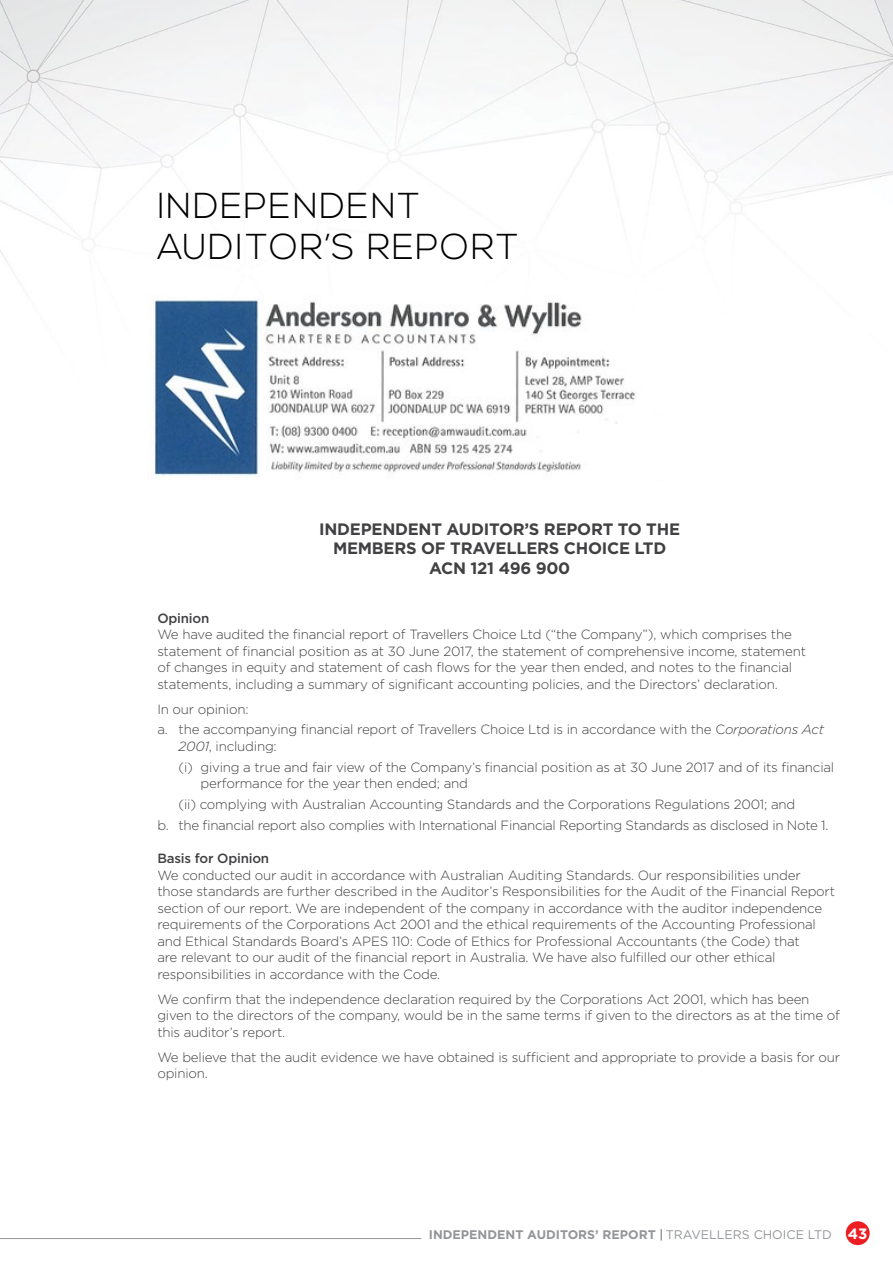
<style>
.page{position:relative;width:893px;height:1263px;background:#fff}
.page>*{position:absolute;margin:0;border:0;box-sizing:border-box;transform-origin:0 0}
.t1{font:300 36px/40.5px "Nexa";letter-spacing:.04em;color:#000}
.t2{font:700 16.5px/19.5px "Gotham";letter-spacing:-.015em;color:#414042;text-align:center}
.t3{font:300 13.35px/16.5px "Gotham";letter-spacing:-.015em;color:#414042}
.t4{font:500 13.35px "Gotham";letter-spacing:-.015em;color:#414042}
.t5{font:700 12.45px "Gotham";color:#939598}
.s1{font-style:italic}
.s2{font-weight:400;color:#58595b}
.s3{font-weight:400}
.s4{font-size:15px;color:#fff}
</style>
<div class="page">
<img style="left:0;top:0;width:893px;height:276px">
<div style="left:846px;top:1221px;width:24px;height:24px;background:#ed1d24;border-radius:50%"></div>
<hr style="left:0;top:1238px;width:421px;height:1px;background:#939598">
<img style="left:153px;top:299px;width:482px;height:177px">
<h1 class="t1" style="left:157px;top:187px;width:363px">INDEPENDENT<br>AUDITOR’S REPORT</h1>
<p class="t2" style="left:319px;top:519px;width:362px">INDEPENDENT AUDITOR’S REPORT TO THE<br>MEMBERS OF TRAVELLERS CHOICE LTD<br>ACN 121 496 900</p>
<p class="t4" style="left:157px;top:609px;width:54px">Opinion</p>
<p class="t3" style="left:157px;top:626px;width:650px">We have audited the financial report of Travellers Choice Ltd (“the Company”), which comprises the statement of financial position as at 30 June 2017, the statement of comprehensive income, statement of changes in equity and statement of cash flows for the year then ended, and notes to the financial statements, including a summary of significant accounting policies, and the Directors’ declaration.</p>
<p class="t3" style="left:157px;top:698px;width:668px;line-height:20.7px">In our opinion:<br>a. the accompanying financial report of Travellers Choice Ltd is in accordance with the C<span class="s1">orporations Act</span></p>
<p class="t3" style="left:179px;top:735px;width:657px;line-height:20.7px"><span class="s1">2001</span>, including:<br>(i) giving a true and fair view of the Company’s financial position as at 30 June 2017 and of its financial</p>
<p class="t3" style="left:200px;top:775px;width:269px">performance for the year then ended; and</p>
<p class="t3" style="left:179px;top:795px;width:618px">(ii) complying with Australian Accounting Standards and the Corporations Regulations 2001; and</p>
<p class="t3" style="left:157px;top:816px;width:673px">b. the financial report also complies with International Financial Reporting Standards as disclosed in Note 1.</p>
<p class="t4" style="left:157px;top:850px;width:113px">Basis for Opinion</p>
<p class="t3" style="left:157px;top:866px;width:679px">We conducted our audit in accordance with Australian Auditing Standards. Our responsibilities under those standards are further described in the Auditor’s Responsibilities for the Audit of the Financial Report section of our report. We are independent of the company in accordance with the auditor independence requirements of the Corporations Act 2001 and the ethical requirements of the Accounting Professional and Ethical Standards Board’s APES 110: Code of Ethics for Professional Accountants (the Code) that<br>are relevant to our audit of the financial report in Australia. We have also fulfilled our other ethical responsibilities in accordance with the Code.</p>
<p class="t3" style="left:157px;top:990px;width:684px">We confirm that the independence declaration required by the Corporations Act 2001, which has been given to the directors of the company, would be in the same terms if given to the directors as at the time of this auditor’s report.</p>
<p class="t3" style="left:157px;top:1048px;width:684px">We believe that the audit evidence we have obtained is sufficient and appropriate to provide a basis for our opinion.</p>
<p class="t5" style="left:429px;top:1226px;width:440px">INDEPENDENT AUDITORS’ REPORT <span class="s2">|</span> <span class="s3">TRAVELLERS CHOICE LTD</span> <span class="s4">43</span></p>
</div>
